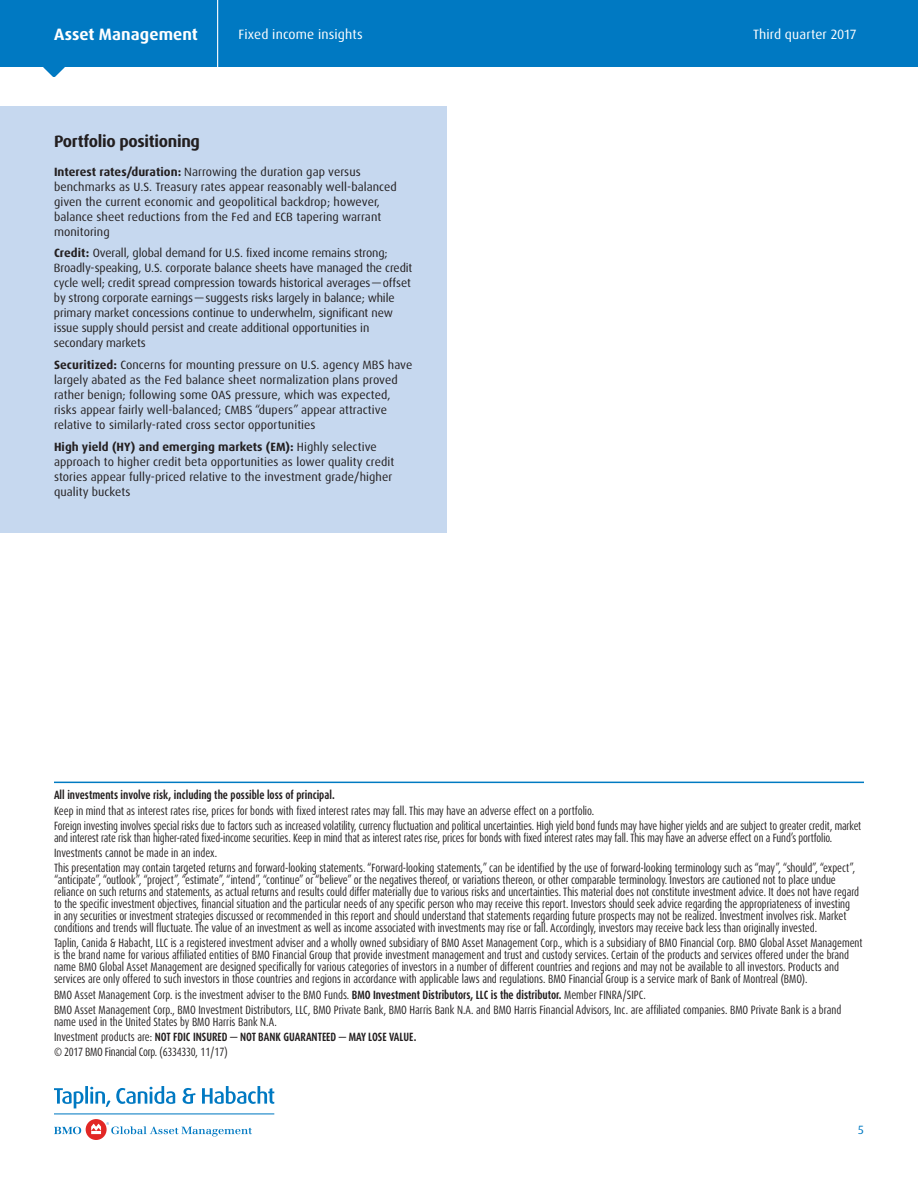
<style>
.page{position:relative;width:918px;height:1188px;background:#fff}
.page>*{position:absolute;margin:0;border:0;box-sizing:border-box;transform-origin:0 0}
.t1{font:700 16.5px "Dax OT";letter-spacing:-.02em;color:#231f20}
.t2{font:700 16.5px "Dax OT";letter-spacing:.005em;color:#fff}
.t3{font:13.5px "Dax OT";letter-spacing:.01em;color:#fff}
.t4{font:condensed 12px/12px "Dax OT";letter-spacing:-.005em;color:#231f20;scale:.9 1}
.t5{font:12px/15px "Dax OT";color:#231f20}
.t6{font:condensed 12px/15.3px "Dax OT";letter-spacing:-.005em;color:#231f20;scale:.88 1}
.t7{font:700 condensed 12px "Dax OT";color:#231f20;scale:.9 1}
.t8{font:12px "Dax OT";color:#0079c2}
.s1{font-weight:700}
</style>
<div class="page">
<div style="left:0;top:0;width:918px;height:68px;background:#0079c2"></div>
<svg style="left:43px;top:67px;width:22px;height:10px"></svg>
<hr style="left:217px;top:0;width:1px;height:68px;background:#fff">
<div style="left:0;top:106px;width:446px;height:490px;background:#c6d8ef"></div>
<div style="left:0;top:534px;width:459px;height:222px;background:#fff"></div>
<hr style="left:54px;top:782px;width:810px;height:1px;background:#007ac2">
<div style="left:86px;top:1119px;width:21px;height:21px;background:#e22725;border-radius:50%"></div>
<svg style="left:54px;top:1127px;width:27px;height:7px"></svg>
<svg style="left:91px;top:1122px;width:161px;height:15px"></svg>
<svg style="left:54px;top:1086px;width:220px;height:28px"></svg>
<h1 class="t2" style="left:54px;top:24px;width:145px">Asset Management</h1>
<p class="t3" style="left:238px;top:26px;width:126px">Fixed income insights</p>
<p class="t3" style="left:753px;top:26px;width:105px">Third quarter 2017</p>
<h1 class="t1" style="left:54px;top:131px;width:147px">Portfolio positioning</h1>
<p class="t5" style="left:54px;top:164px;width:344px"><span class="s1">Interest rates/duration:</span> Narrowing the duration gap versus benchmarks as U.S. Treasury rates appear reasonably well-balanced given the current economic and geopolitical backdrop; however, balance sheet reductions from the Fed and ECB tapering warrant monitoring</p>
<p class="t5" style="left:54px;top:246px;width:360px"><span class="s1">Credit:</span> Overall, global demand for U.S. fixed income remains strong; Broadly-speaking, U.S. corporate balance sheets have managed the credit cycle well; credit spread compression towards historical averages — offset by strong corporate earnings — suggests risks largely in balance; while primary market concessions continue to underwhelm, significant new issue supply should persist and create additional opportunities in secondary markets</p>
<p class="t5" style="left:54px;top:358px;width:360px"><span class="s1">Securitized:</span> Concerns for mounting pressure on U.S. agency MBS have largely abated as the Fed balance sheet normalization plans proved rather benign; following some OAS pressure, which was expected, risks appear fairly well-balanced; CMBS “dupers” appear attractive relative to similarly-rated cross sector opportunities</p>
<p class="t5" style="left:54px;top:439px;width:342px"><span class="s1">High yield (HY) and emerging markets (EM):</span> Highly selective approach to higher credit beta opportunities as lower quality credit stories appear fully-priced relative to the investment grade/higher quality buckets</p>
<p class="t7" style="left:54px;top:787px;width:313px">All investments involve risk, including the possible loss of principal.</p>
<p class="t4" style="left:54px;top:803px;width:899px;line-height:15.3px">Keep in mind that as interest rates rise, prices for bonds with fixed interest rates may fall. This may have an adverse effect on a portfolio.<br>Foreign investing involves special risks due to factors such as increased volatility, currency fluctuation and political uncertainties. High yield bond funds may have higher yields and are subject to greater credit, market</p>
<p class="t6" style="left:54px;top:830px;width:912px">and interest rate risk than higher-rated fixed-income securities. Keep in mind that as interest rates rise, prices for bonds with fixed interest rates may fall. This may have an adverse effect on a Fund’s portfolio.<br>Investments cannot be made in an index.<br>This presentation may contain targeted returns and forward-looking statements. “Forward-looking statements,” can be identified by the use of forward-looking terminology such as “may”, “should”, “expect”,</p>
<p class="t4" style="left:54px;top:874px;width:896px">“anticipate”, “outlook”, “project”, “estimate”, “intend”, “continue” or “believe” or the negatives thereof, or variations thereon, or other comparable terminology. Investors are cautioned not to place undue reliance on such returns and statements, as actual returns and results could differ materially due to various risks and uncertainties. This material does not constitute investment advice. It does not have regard to the specific investment objectives, financial situation and the particular needs of any specific person who may receive this report. Investors should seek advice regarding the appropriateness of investing in any securities or investment strategies discussed or recommended in this report and should understand that statements regarding future prospects may not be realized. Investment involves risk. Market conditions and trends will fluctuate. The value of an investment as well as income associated with investments may rise or fall. Accordingly, investors may receive back less than originally invested.</p>
<p class="t4" style="left:54px;top:937px;width:900px">Taplin, Canida &amp; Habacht, LLC is a registered investment adviser and a wholly owned subsidiary of BMO Asset Management Corp., which is a subsidiary of BMO Financial Corp. BMO Global Asset Management is the brand name for various affiliated entities of BMO Financial Group that provide investment management and trust and custody services. Certain of the products and services offered under the brand name BMO Global Asset Management are designed specifically for various categories of investors in a number of different countries and regions and may not be available to all investors. Products and services are only offered to such investors in those countries and regions in accordance with applicable laws and regulations. BMO Financial Group is a service mark of Bank of Montreal (BMO).</p>
<p class="t4" style="left:54px;top:987px;width:876px;line-height:15.3px">BMO Asset Management Corp. is the investment adviser to the BMO Funds. <span class="s1">BMO Investment Distributors, LLC is the distributor.</span> Member FINRA/SIPC.<br>BMO Asset Management Corp., BMO Investment Distributors, LLC, BMO Private Bank, BMO Harris Bank N.A. and BMO Harris Financial Advisors, Inc. are affiliated companies. BMO Private Bank is a brand</p>
<p class="t4" style="left:54px;top:1015px;width:404px;line-height:14.9px">name used in the United States by BMO Harris Bank N.A.<br>Investment products are: <span class="s1">NOT FDIC INSURED — NOT BANK GUARANTEED — MAY LOSE VALUE. </span>© 2017 BMO Financial Corp. (6334330, 11/17)</p>
<p class="t8" style="left:858px;top:1122px;width:7px">5</p>
</div>
